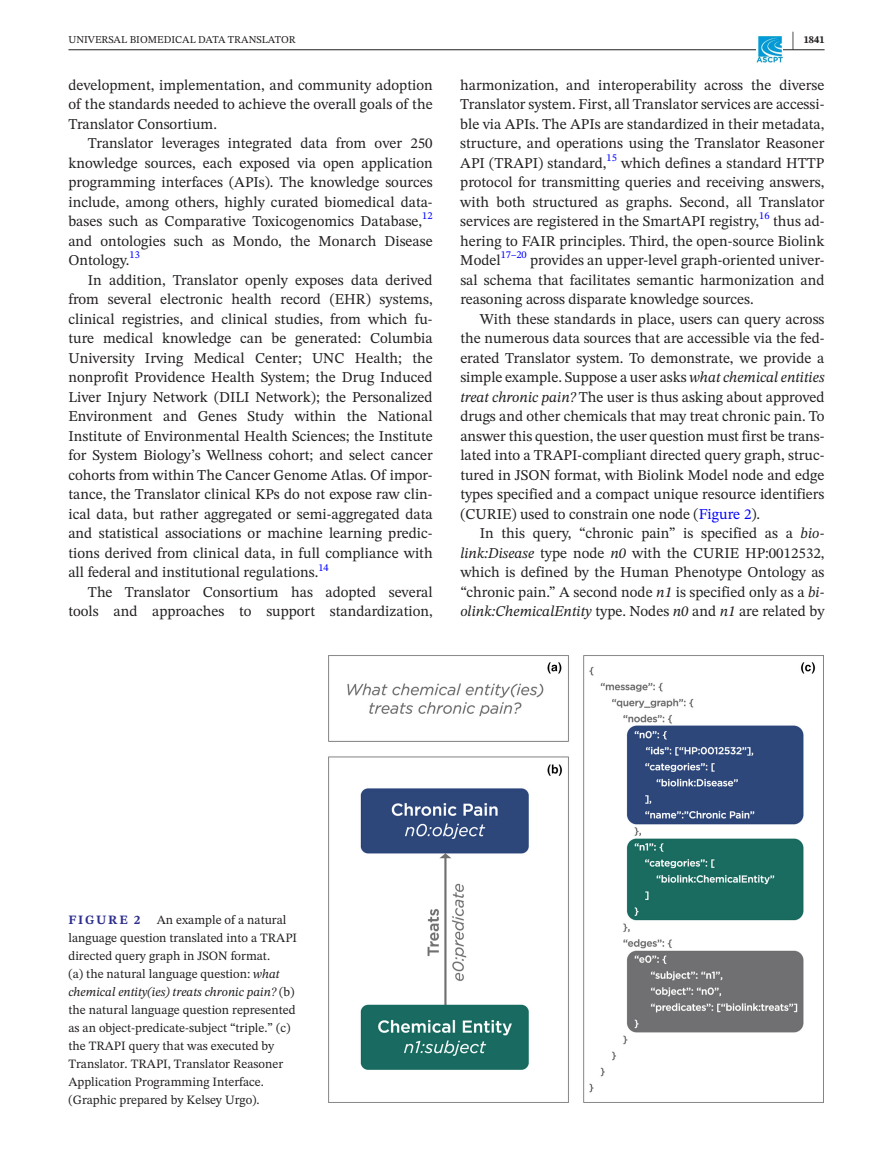
<style>
.page{position:relative;width:893px;height:1174px;background:#fff}
.page>*{position:absolute;margin:0;border:0;box-sizing:border-box;transform-origin:0 0}
.t1{font:700 21px "STIX Two Text";color:#231f20;scale:.42 1}
.t2{font:15px/19.5px "STIX Two Text";color:#231f20;text-align:justify}
.t3{font:12.75px/18px "STIX Two Text";color:#231f20}
.t4{font:700 12.75px "STIX Two Text";letter-spacing:.14em;color:#2c2d8c}
.t5{font:10.5px "STIX Two Text";color:#231f20}
.t6{font:10.5px "STIX Two Text";color:#00f}
.t7{font:700 10.5px "STIX Two Text";color:#231f20}
.s1{font-style:italic}
.s2{color:#00f}
</style>
<div class="page">
<hr style="left:68px;top:49px;width:756px;height:1px;background:#231f20">
<img style="left:757px;top:37px;width:25px;height:25px">
<img style="left:328px;top:655px;width:496px;height:448px">
<h1 class="t1" style="left:792px;top:24px;width:8px">|</h1>
<p class="t5" style="left:68px;top:32px;width:229px">UNIVERSAL BIOMEDICAL DATA TRANSLATOR</p>
<p class="t7" style="left:804px;top:32px;width:22px">1841</p>
<p class="t2" style="left:68px;top:75px;width:366px">development, implementation, and community adoption of the standards needed to achieve the overall goals of the Translator Consortium.</p>
<p class="t2" style="left:68px;top:133px;width:366px;text-indent:20px">Translator leverages integrated data from over 250 knowledge sources, each exposed via open application programming interfaces (APIs). The knowledge sources include, among others, highly curated biomedical data&shy;bases such as Comparative Toxicogenomics Database,</p>
<p class="t2" style="left:460px;top:75px;width:366px">harmonization, and interoperability across the diverse Translator system. First, all Translator services are accessi&shy;ble via APIs. The APIs are standardized in their metadata, structure, and operations using the Translator Reasoner API (TRAPI) standard,<sup>15</sup> which defines a standard HTTP protocol for transmitting queries and receiving answers, with both structured as graphs. Second, all Translator services are registered in the SmartAPI registry,</p>
<p class="t6" style="left:759px;top:208px;width:12px">16</p>
<p class="t2" style="left:460px;top:211px;width:366px;text-indent:313px">thus ad&shy;hering to FAIR principles. Third, the open-source Biolink Model</p>
<p class="t6" style="left:422px;top:208px;width:12px">12</p>
<p class="t2" style="left:68px;top:231px;width:366px">and ontologies such as Mondo, the Monarch Disease<br>Ontology.</p>
<p class="t6" style="left:130px;top:247px;width:12px">13</p>
<p class="t2" style="left:68px;top:270px;width:366px;text-indent:20px">In addition, Translator openly exposes data derived from several electronic health record (EHR) systems, clinical registries, and clinical studies, from which fu&shy;ture medical knowledge can be generated: Columbia University Irving Medical Center; UNC Health; the nonprofit Providence Health System; the Drug Induced Liver Injury Network (DILI Network); the Personalized Environment and Genes Study within the National Institute of Environmental Health Sciences; the Institute for System Biology’s Wellness cohort; and select cancer cohorts from within The Cancer Genome Atlas. Of impor&shy;tance, the Translator clinical KPs do not expose raw clin&shy;ical data, but rather aggregated or semi-aggregated data and statistical associations or machine learning predic&shy;tions derived from clinical data, in full compliance with all federal and institutional regulations.</p>
<p class="t6" style="left:501px;top:247px;width:28px">17–20</p>
<p class="t2" style="left:460px;top:250px;width:366px;text-indent:70px">provides an upper-level graph-oriented univer&shy;sal schema that facilitates semantic harmonization and reasoning across disparate knowledge sources.</p>
<p class="t2" style="left:460px;top:309px;width:366px;text-indent:20px">With these standards in place, users can query across the numerous data sources that are accessible via the fed&shy;erated Translator system. To demonstrate, we provide a simple example. Suppose a user asks <span class="s1">what chemical entities treat chronic pain?</span> The user is thus asking about approved drugs and other chemicals that may treat chronic pain. To answer this question, the user question must first be trans&shy;lated into a TRAPI-compliant directed query graph, struc&shy;tured in JSON format, with Biolink Model node and edge types specified and a compact unique resource identifiers (CURIE) used to constrain one node (<span class="s2">Figure 2</span>).</p>
<p class="t2" style="left:460px;top:523px;width:366px;text-indent:20px">In this query, “chronic pain” is specified as a <span class="s1">bio&shy;link:Disease</span> type node <span class="s1">n0</span> with the CURIE HP:0012532, which is defined by the Human Phenotype Ontology as “chronic pain.” A second node <span class="s1">n1</span> is specified only as a <span class="s1">bi&shy;olink:ChemicalEntity</span> type. Nodes <span class="s1">n0</span> and <span class="s1">n1</span> are related by</p>
<p class="t6" style="left:318px;top:559px;width:12px">14</p>
<p class="t2" style="left:68px;top:582px;width:366px;text-align:right">The Translator Consortium has adopted several tools and approaches to support standardization,</p>
<p class="t3" style="left:68px;top:910px;width:230px;text-indent:88px">An example of a natural language question translated into a TRAPI directed query graph in JSON format.<br>(a) the natural language question: <span class="s1">what chemical entity(ies) treats chronic pain?</span> (b) the natural language question represented as an object-predicate-subject “triple.” (c) the TRAPI query that was executed by Translator. TRAPI, Translator Reasoner Application Programming Interface. (Graphic prepared by Kelsey Urgo).</p>
<p class="t4" style="left:68px;top:910px;width:73px">FIGURE 2</p>
</div>
